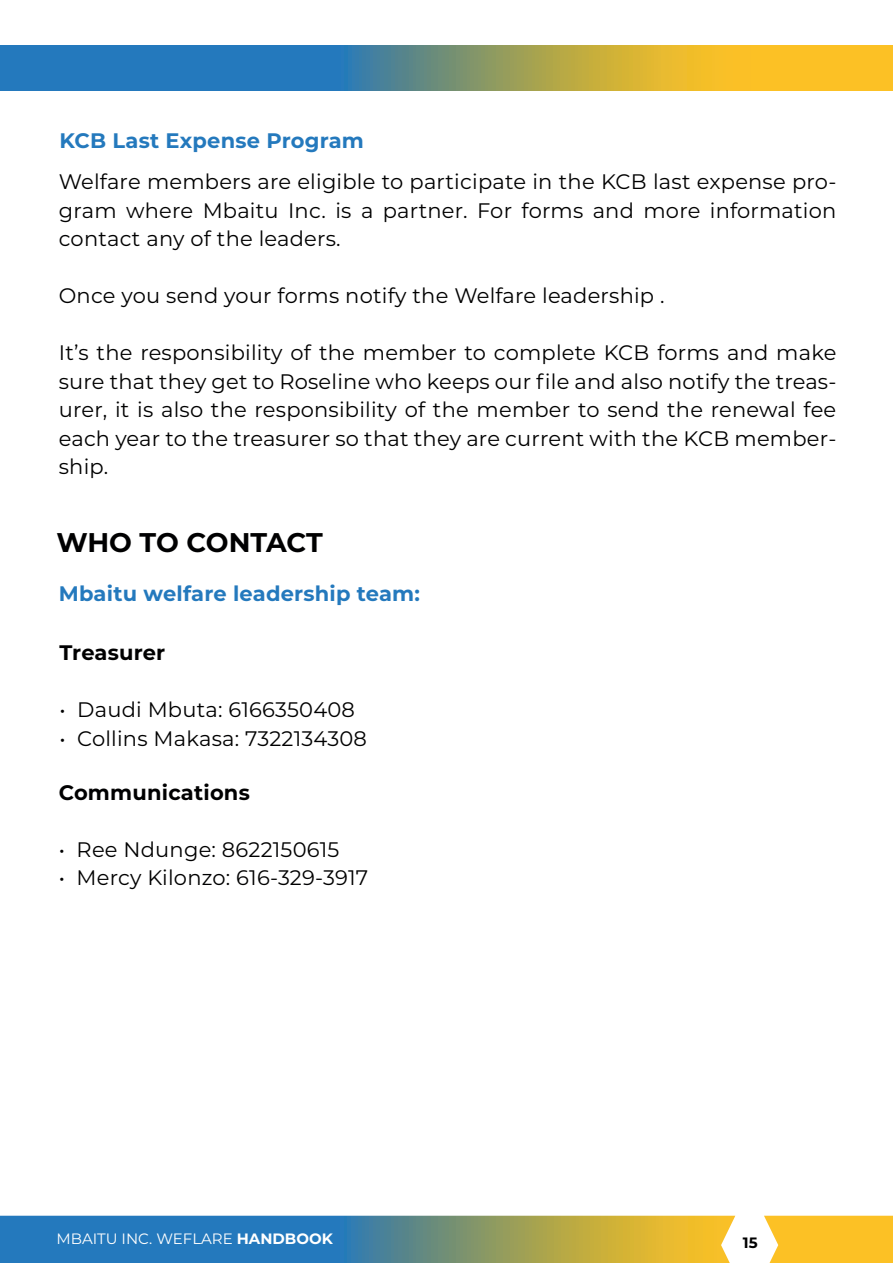
<style>
.page{position:relative;width:893px;height:1263px;background:#fff}
.page>*{position:absolute;margin:0;border:0;box-sizing:border-box;transform-origin:0 0}
.t1{font:700 27px "Montserrat";letter-spacing:-.01em;color:#000001}
.t2{font:21px/28.5px "Montserrat";letter-spacing:.01em;color:#000001;text-align:justify}
.t3{font:700 21px "Montserrat";letter-spacing:.01em;color:#2479bd}
.t4{font:700 21px "Montserrat";letter-spacing:.01em;color:#000001}
.t5{font:15px "Montserrat";color:#fff}
.t6{font:700 15px "Montserrat";color:#000001}
.s1{font-weight:700}
</style>
<div class="page">
<svg style="left:0;top:1216px;width:893px;height:47px;background:#819a81"></svg>
<svg style="left:0;top:46px;width:893px;height:44px;background:#819776"></svg>
<p class="t3" style="left:59px;top:125px;width:306px">KCB Last Expense Program</p>
<p class="t2" style="left:59px;top:167px;width:779px">Welfare members are eligible to participate in the KCB last expense pro&shy;gram where Mbaitu Inc. is a partner. For forms and more information contact any of the leaders.</p>
<p class="t2" style="left:59px;top:281px;width:607px">Once you send your forms notify the Welfare leadership .</p>
<p class="t2" style="left:59px;top:338px;width:779px">It’s the responsibility of the member to complete KCB forms and make sure that they get to Roseline who keeps our file and also notify the treas&shy;urer, it is also the responsibility of the member to send the renewal fee each year to the treasurer so that they are current with the KCB member&shy;ship.</p>
<p class="t1" style="left:56px;top:523px;width:268px">WHO TO CONTACT</p>
<p class="t3" style="left:59px;top:578px;width:363px">Mbaitu welfare leadership team:</p>
<p class="t4" style="left:59px;top:637px;width:107px">Treasurer</p>
<p class="t2" style="left:59px;top:695px;width:297px">• Daudi Mbuta: 6166350408</p>
<p class="t2" style="left:59px;top:723px;width:309px">• Collins Makasa: 7322134308</p>
<p class="t4" style="left:59px;top:777px;width:193px">Communications</p>
<p class="t2" style="left:59px;top:834px;width:282px">• Ree Ndunge: 8622150615</p>
<p class="t2" style="left:59px;top:863px;width:311px">• Mercy Kilonzo: 616-329-3917</p>
<p class="t5" style="left:56px;top:1228px;width:278px">MBAITU INC. WEFLARE <span class="s1">HANDBOOK</span></p>
<p class="t6" style="left:743px;top:1231px;width:16px">15</p>
</div>
